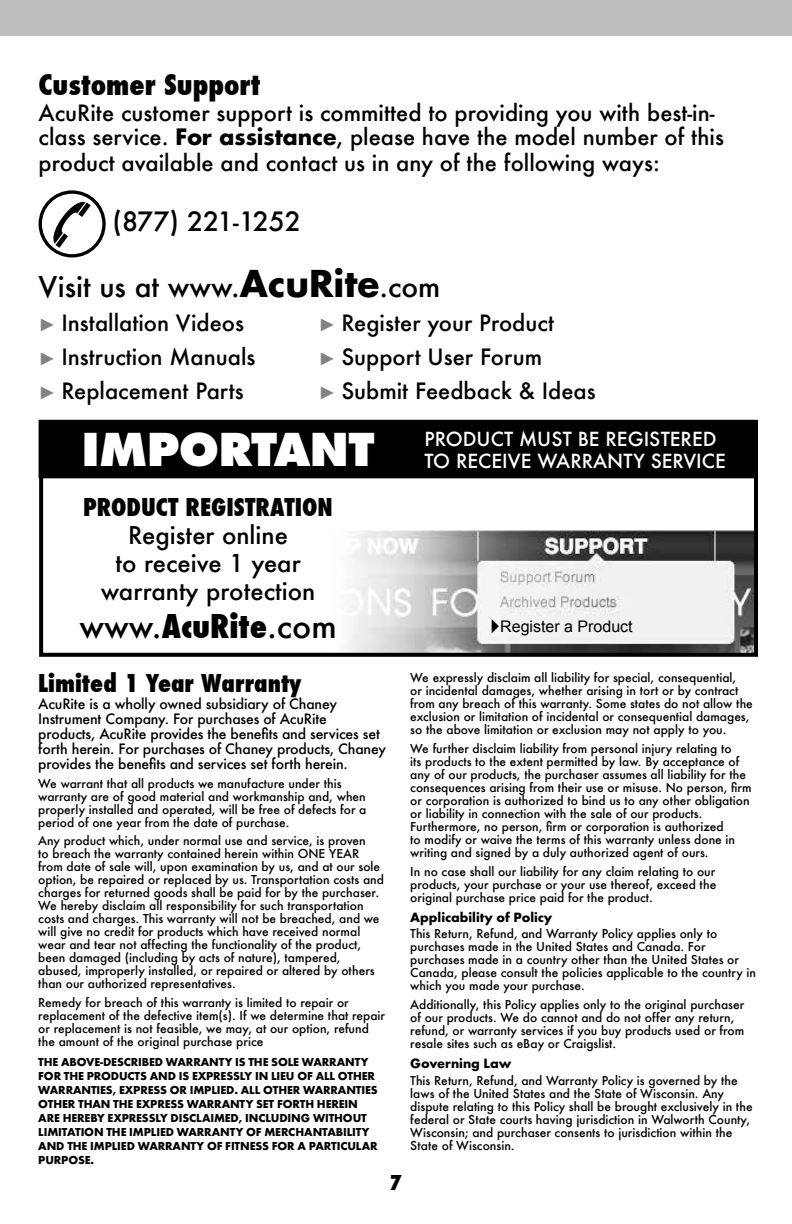
<style>
.page{position:relative;width:792px;height:1224px;background:#fff}
.page>*{position:absolute;margin:0;border:0;box-sizing:border-box;transform-origin:0 0}
.t1{font:800 44px "Futura";color:#fff}
.t2{font:500 32px "Futura";color:#000}
.t3{font:500 28px "Futura";color:#000}
.t4{font:800 condensed 28px "Futura";color:#000}
.t5{font:500 26px "Futura";color:#000}
.t6{font:500 24px/28px "Futura";color:#000;text-align:center}
.t7{font:800 condensed 24px "Futura";color:#000}
.t8{font:500 22px/24px "Futura";color:#000}
.t9{font:800 condensed 20px "Futura";color:#000}
.t10{font:500 19px/22px "Futura";color:#fff}
.t11{font:16px "Arial";color:#000}
.t12{font:500 14px/15px "Futura";letter-spacing:-.01em;color:#000}
.t13{font:700 14px "Futura T";color:#000}
.t14{font:500 12px/13px "Futura";color:#000}
.t15{font:700 12px/14px "Futura T";letter-spacing:-.01em;color:#000}
.s1{font-weight:700}
.s2{font-weight:700;font-size:36px}
.s3{font-family:"Arial";font-weight:400;font-size:18px;color:#808285}
.s4{font-weight:800;font-stretch:condensed}
.s5{font-size:20px}
</style>
<div class="page">
<div style="left:0;top:0;width:792px;height:36px;background:#bcbec0"></div>
<div style="left:41px;top:422px;width:715px;height:54px;background:#000"></div>
<div style="left:39px;top:420px;width:719px;height:58px;border:4px solid #000"></div>
<img style="left:348px;top:531px;width:405px;height:121px">
<div style="left:39px;top:474px;width:719px;height:183px;border:4px solid #000"></div>
<svg style="left:49px;top:198px;width:42px;height:50px"></svg>
<div style="left:39px;top:190px;width:67px;height:68px;border:3px solid #000;border-radius:50%"></div>
<h3 class="t4" style="left:39px;top:66px;width:223px">Customer Support</h3>
<h3 class="t8" style="left:39px;top:101px;width:687px">AcuRite customer support is committed to providing you with best-in&shy;class service. <span class="s1">For assistance</span>, please have the model number of this</h3>
<h3 class="t8" style="left:39px;top:151px;width:623px">product available and contact us in any of the following ways:</h3>
<h3 class="t5" style="left:113px;top:204px;width:190px">(877) 221-1252</h3>
<h3 class="t3" style="left:39px;top:267px;width:403px">Visit us at www.<span class="s2">AcuRite</span>.com</h3>
<h3 class="t8" style="left:39px;top:311px;width:207px"><span class="s3">►</span> Installation Videos</h3>
<h3 class="t8" style="left:319px;top:311px;width:237px"><span class="s3">►</span> Register your Product</h3>
<h3 class="t8" style="left:39px;top:345px;width:218px"><span class="s3">►</span> Instruction Manuals</h3>
<h3 class="t8" style="left:319px;top:345px;width:225px"><span class="s3">►</span> Support User Forum</h3>
<h3 class="t8" style="left:39px;top:379px;width:207px"><span class="s3">►</span> Replacement Parts</h3>
<h3 class="t8" style="left:319px;top:379px;width:279px"><span class="s3">►</span> Submit Feedback &amp; Ideas</h3>
<h1 class="t1" style="left:82px;top:423px;width:295px">IMPORTANT</h1>
<h3 class="t10" style="left:424px;top:428px;width:303px">PRODUCT MUST BE REGISTERED<br>TO RECEIVE WARRANTY SERVICE</h3>
<h3 class="t7" style="left:83px;top:491px;width:251px">PRODUCT REGISTRATION</h3>
<h3 class="t6" style="left:101px;top:521px;width:216px">Register online<br>to receive 1 year warranty protection</h3>
<h2 class="t2" style="left:79px;top:605px;width:259px">www.<span class="s4">AcuRite</span>.com</h2>
<h3 class="t11" style="left:490px;top:616px;width:144px"><span class="s5">►</span>Register a Product</h3>
<h3 class="t7" style="left:38px;top:667px;width:265px">Limited 1 Year Warranty</h3>
<p class="t12" style="left:38px;top:696px;width:349px">AcuRite is a wholly owned subsidiary of Chaney Instrument Company. For purchases of AcuRite products, AcuRite provides the benefits and services set forth herein. For purchases of Chaney products, Chaney provides the benefits and services set forth herein.</p>
<p class="t14" style="left:38px;top:777px;width:330px">We warrant that all products we manufacture under this warranty are of good material and workmanship and, when properly installed and operated, will be free of defects for a period of one year from the date of purchase.</p>
<p class="t14" style="left:38px;top:834px;width:347px">Any product which, under normal use and service, is proven<br>to breach the warranty contained herein within ONE YEAR from date of sale will, upon examination by us, and at our sole option, be repaired or replaced by us. Transportation costs and charges for returned goods shall be paid for by the purchaser.<br>We hereby disclaim all responsibility for such transportation costs and charges. This warranty will not be breached, and we will give no credit for products which have received normal wear and tear not affecting the functionality of the product, been damaged (including by acts of nature), tampered, abused, improperly installed, or repaired or altered by others than our authorized representatives.</p>
<p class="t14" style="left:38px;top:996px;width:348px">Remedy for breach of this warranty is limited to repair or replacement of the defective item(s). If we determine that repair or replacement is not feasible, we may, at our option, refund the amount of the original purchase price</p>
<p class="t15" style="left:38px;top:1055px;width:341px">THE ABOVE-DESCRIBED WARRANTY IS THE SOLE WARRANTY FOR THE PRODUCTS AND IS EXPRESSLY IN LIEU OF ALL OTHER WARRANTIES, EXPRESS OR IMPLIED. ALL OTHER WARRANTIES OTHER THAN THE EXPRESS WARRANTY SET FORTH HEREIN ARE HEREBY EXPRESSLY DISCLAIMED, INCLUDING WITHOUT LIMITATION THE IMPLIED WARRANTY OF MERCHANTABILITY AND THE IMPLIED WARRANTY OF FITNESS FOR A PARTICULAR PURPOSE.</p>
<h3 class="t9" style="left:390px;top:1169px;width:14px">7</h3>
<p class="t14" style="left:410px;top:671px;width:344px">We expressly disclaim all liability for special, consequential,<br>or incidental damages, whether arising in tort or by contract from any breach of this warranty. Some states do not allow the exclusion or limitation of incidental or consequential damages, so the above limitation or exclusion may not apply to you.</p>
<p class="t14" style="left:410px;top:742px;width:343px">We further disclaim liability from personal injury relating to<br>its products to the extent permitted by law. By acceptance of any of our products, the purchaser assumes all liability for the consequences arising from their use or misuse. No person, firm or corporation is authorized to bind us to any other obligation or liability in connection with the sale of our products.<br>Furthermore, no person, firm or corporation is authorized<br>to modify or waive the terms of this warranty unless done in writing and signed by a duly authorized agent of ours.</p>
<p class="t14" style="left:410px;top:865px;width:308px;text-align:justify">In no case shall our liability for any claim relating to our products, your purchase or your use thereof, exceed the original purchase price paid for the product.</p>
<p class="t13" style="left:410px;top:909px;width:144px">Applicability of Policy</p>
<p class="t14" style="left:410px;top:927px;width:347px">This Return, Refund, and Warranty Policy applies only to purchases made in the United States and Canada. For purchases made in a country other than the United States or Canada, please consult the policies applicable to the country in which you made your purchase.</p>
<p class="t14" style="left:410px;top:998px;width:335px">Additionally, this Policy applies only to the original purchaser of our products. We do cannot and do not offer any return, refund, or warranty services if you buy products used or from resale sites such as eBay or Craigslist.</p>
<p class="t13" style="left:410px;top:1055px;width:103px">Governing Law</p>
<p class="t14" style="left:410px;top:1074px;width:344px">This Return, Refund, and Warranty Policy is governed by the laws of the United States and the State of Wisconsin. Any dispute relating to this Policy shall be brought exclusively in the federal or State courts having jurisdiction in Walworth County, Wisconsin; and purchaser consents to jurisdiction within the State of Wisconsin.</p>
</div>
